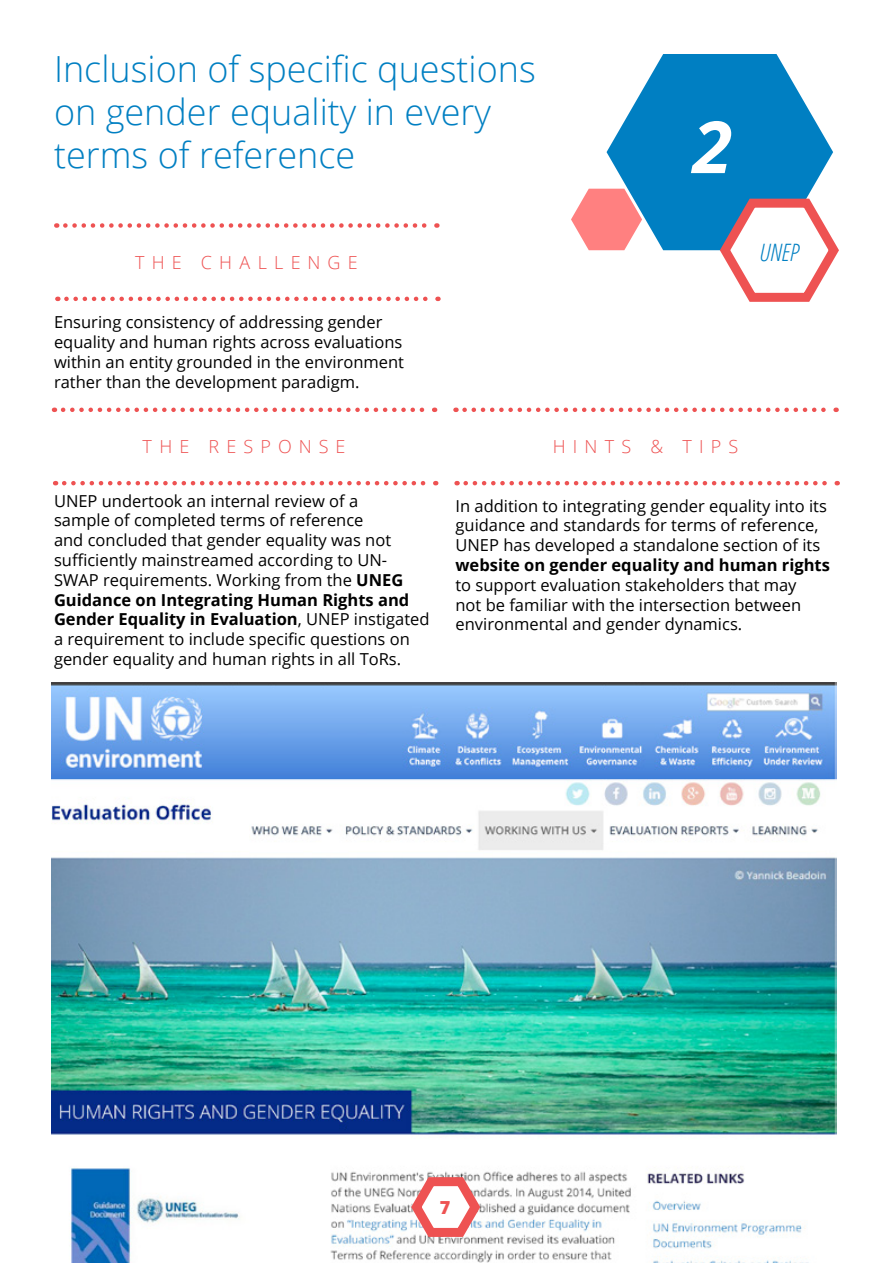
<style>
.page{position:relative;width:893px;height:1263px;background:#fff}
.page>*{position:absolute;margin:0;border:0;box-sizing:border-box;transform-origin:0 0}
.t1{font:italic 700 72px "Open Sans";color:#fff}
.t2{font:300 36px/43.2px "Open Sans";color:#007fc2}
.t3{font:italic 300 condensed 24px "Open Sans";color:#007fc2}
.t4{font:300 18px "Open Sans";letter-spacing:.4em;color:#ee5252}
.t5{font:800 18px "Open Sans";color:#ee5252}
.t6{font:16.5px/19.8px "Open Sans";color:#000}
.t7{font:700 16.5px "Open Sans";color:#000}
.s1{font-weight:700}
</style>
<div class="page">
<svg style="left:571px;top:54px;width:268px;height:248px"></svg>
<img style="left:52px;top:682px;width:785px;height:581px">
<svg style="left:65px;top:223px;width:372px;height:5px"></svg>
<svg style="left:66px;top:297px;width:372px;height:4px"></svg>
<svg style="left:63px;top:408px;width:372px;height:4px"></svg>
<svg style="left:64px;top:481px;width:372px;height:4px"></svg>
<svg style="left:465px;top:408px;width:372px;height:4px"></svg>
<svg style="left:466px;top:481px;width:372px;height:4px"></svg>
<svg style="left:406px;top:1169px;width:79px;height:72px"></svg>
<h2 class="t2" style="left:54px;top:46px;width:483px">Inclusion of specific questions on gender equality in every terms of reference</h2>
<h1 class="t1" style="left:693px;top:96px;width:41px">2</h1>
<p class="t4" style="left:135px;top:250px;width:224px">THE CHALLENGE</p>
<p class="t6" style="left:54px;top:312px;width:352px">Ensuring consistency of addressing gender equality and human rights across evaluations within an entity grounded in the environment rather than the development paradigm.</p>
<p class="t4" style="left:143px;top:434px;width:204px">THE RESPONSE</p>
<p class="t4" style="left:553px;top:434px;width:187px">HINTS &amp; TIPS</p>
<h3 class="t3" style="left:759px;top:236px;width:41px">UNEP</h3>
<p class="t6" style="left:54px;top:490px;width:377px">UNEP undertook an internal review of a<br>sample of completed terms of reference<br>and concluded that gender equality was not sufficiently mainstreamed according to UN-SWAP requirements. Working from the <span class="s1">UNEG Guidance on Integrating Human Rights and Gender Equality in Evaluation</span>, UNEP instigated a requirement to include specific questions on gender equality and human rights in all ToRs.</p>
<p class="t6" style="left:455px;top:495px;width:373px">In addition to integrating gender equality into its guidance and standards for terms of reference,<br>UNEP has developed a standalone section of its</p>
<p class="t7" style="left:455px;top:553px;width:376px">website on gender equality and human rights</p>
<p class="t6" style="left:455px;top:574px;width:347px">to support evaluation stakeholders that may not be familiar with the intersection between environmental and gender dynamics.</p>
<p class="t5" style="left:440px;top:1194px;width:12px">7</p>
</div>
